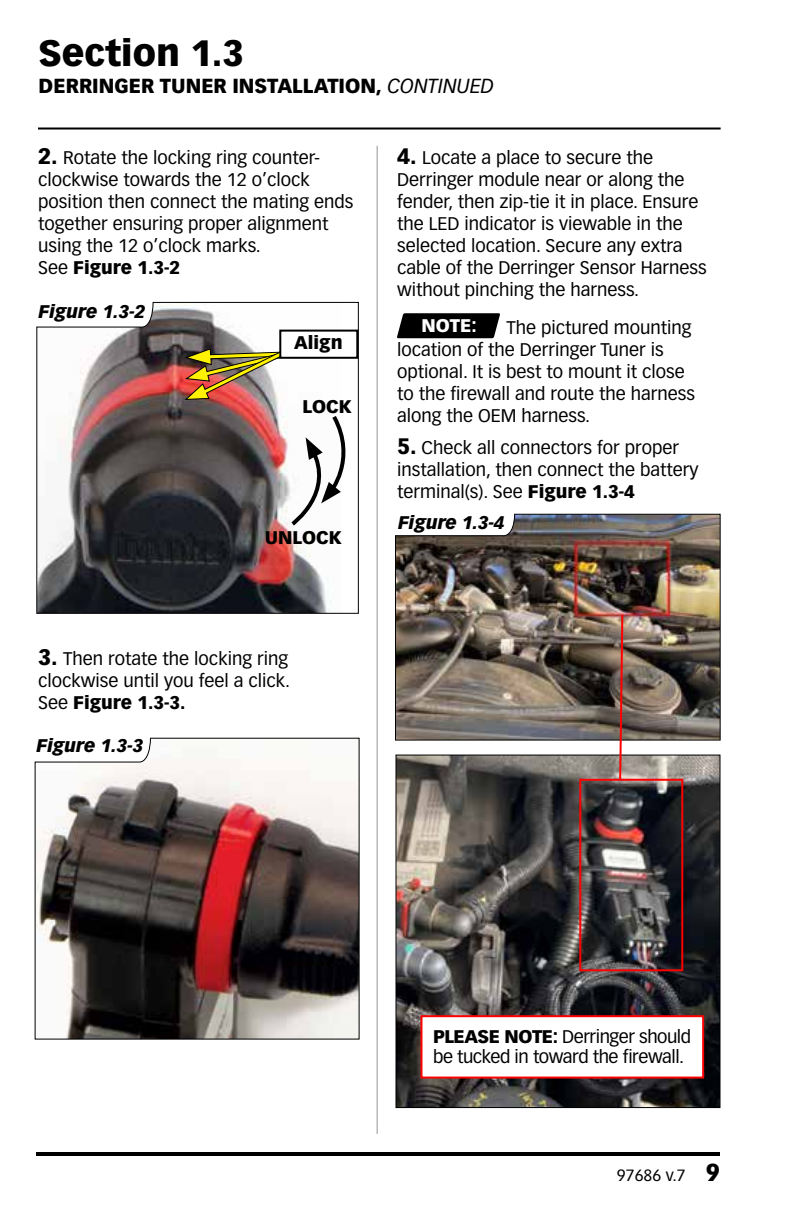
<style>
.page{position:relative;width:792px;height:1224px;background:#fff}
.page>*{position:absolute;margin:0;border:0;box-sizing:border-box;transform-origin:0 0}
.t1{font:900 36px "Vectora LT Std";color:#000}
.t2{font:900 20px "Vectora LT Std";color:#000}
.t3{font:18px/22px "Vectora LT Std";color:#000}
.t4{font:18px/20px "Vectora LT Std";letter-spacing:-.025em;color:#000}
.t5{font:italic 900 18px "Vectora LT Std";color:#000}
.t6{font:900 18px "Vectora LT Std";color:#000}
.t7{font:900 18px "Vectora LT Std";color:#fff}
.t8{font:16px "Vectora LT Std";color:#000}
.s1{font-weight:400;font-style:italic}
.s2{font-weight:900;font-size:22px}
.s3{font-weight:900}
.s4{font-weight:900;font-size:24px}
</style>
<div class="page">
<hr style="left:36px;top:1152px;width:684px;height:4px;background:#000">
<svg style="left:397px;top:313px;width:103px;height:25px;background:#111"></svg>
<hr style="left:377px;top:146px;width:1px;height:988px;background:#939598">
<svg style="left:34px;top:737px;width:326px;height:303px"></svg>
<img style="left:395px;top:513px;width:326px;height:228px">
<img style="left:36px;top:302px;width:323px;height:312px">
<svg style="left:289px;top:411px;width:68px;height:117px"></svg>
<img style="left:183px;top:340px;width:151px;height:61px">
<div style="left:280px;top:331px;width:77px;height:27px;background:#fff"></div>
<div style="left:279px;top:330px;width:79px;height:29px;border:2px solid #000"></div>
<hr style="left:38px;top:128px;width:683px;height:2px;background:#000">
<img style="left:398px;top:757px;width:320px;height:349px">
<div style="left:396px;top:755px;width:324px;height:353px;border:1px solid #000"></div>
<svg style="left:618px;top:613px;width:6px;height:166px"></svg>
<div style="left:579px;top:779px;width:104px;height:192px;border:2px solid #f00"></div>
<div style="left:420px;top:1015px;width:284px;height:64px;background:#fff;border:2px solid #f00"></div>
<h1 class="t1" style="left:39px;top:31px;width:207px">Section 1.3</h1>
<p class="t2" style="left:39px;top:74px;width:457px">DERRINGER TUNER INSTALLATION, <span class="s1">CONTINUED</span></p>
<p class="t3" style="left:38px;top:147px;width:317px"><span class="s2">2.</span> Rotate the locking ring counter&shy;clockwise towards the 12 o’clock position then connect the mating ends together ensuring proper alignment using the 12 o’clock marks.<br>See <span class="s3">Figure 1.3-2</span></p>
<p class="t5" style="left:39px;top:301px;width:108px">Figure 1.3-2</p>
<p class="t6" style="left:294px;top:332px;width:50px">Align</p>
<p class="t6" style="left:303px;top:396px;width:51px">LOCK</p>
<p class="t6" style="left:265px;top:526px;width:79px">UNLOCK</p>
<p class="t3" style="left:38px;top:648px;width:254px"><span class="s2">3.</span> Then rotate the locking ring clockwise until you feel a click.<br>See <span class="s3">Figure 1.3-3.</span></p>
<p class="t5" style="left:37px;top:735px;width:108px">Figure 1.3-3</p>
<p class="t3" style="left:397px;top:147px;width:311px"><span class="s2">4.</span> Locate a place to secure the Derringer module near or along the fender, then zip-tie it in place. Ensure the LED indicator is viewable in the selected location. Secure any extra cable of the Derringer Sensor Harness without pinching the harness.</p>
<p class="t7" style="left:422px;top:314px;width:57px">NOTE:</p>
<p class="t3" style="left:397px;top:317px;width:300px;text-indent:109px">The pictured mounting location of the Derringer Tuner is optional. It is best to mount it close to the firewall and route the harness along the OEM harness.</p>
<p class="t3" style="left:397px;top:437px;width:303px"><span class="s2">5.</span> Check all connectors for proper installation, then connect the battery terminal(s). See <span class="s3">Figure 1.3-4</span></p>
<p class="t5" style="left:398px;top:512px;width:108px">Figure 1.3-4</p>
<p class="t4" style="left:433px;top:1027px;width:260px"><span class="s3">PLEASE NOTE:</span> Derringer should be tucked in toward the firewall.</p>
<p class="t8" style="left:617px;top:1166px;width:105px">97686 v.7 <span class="s4">9</span></p>
</div>
